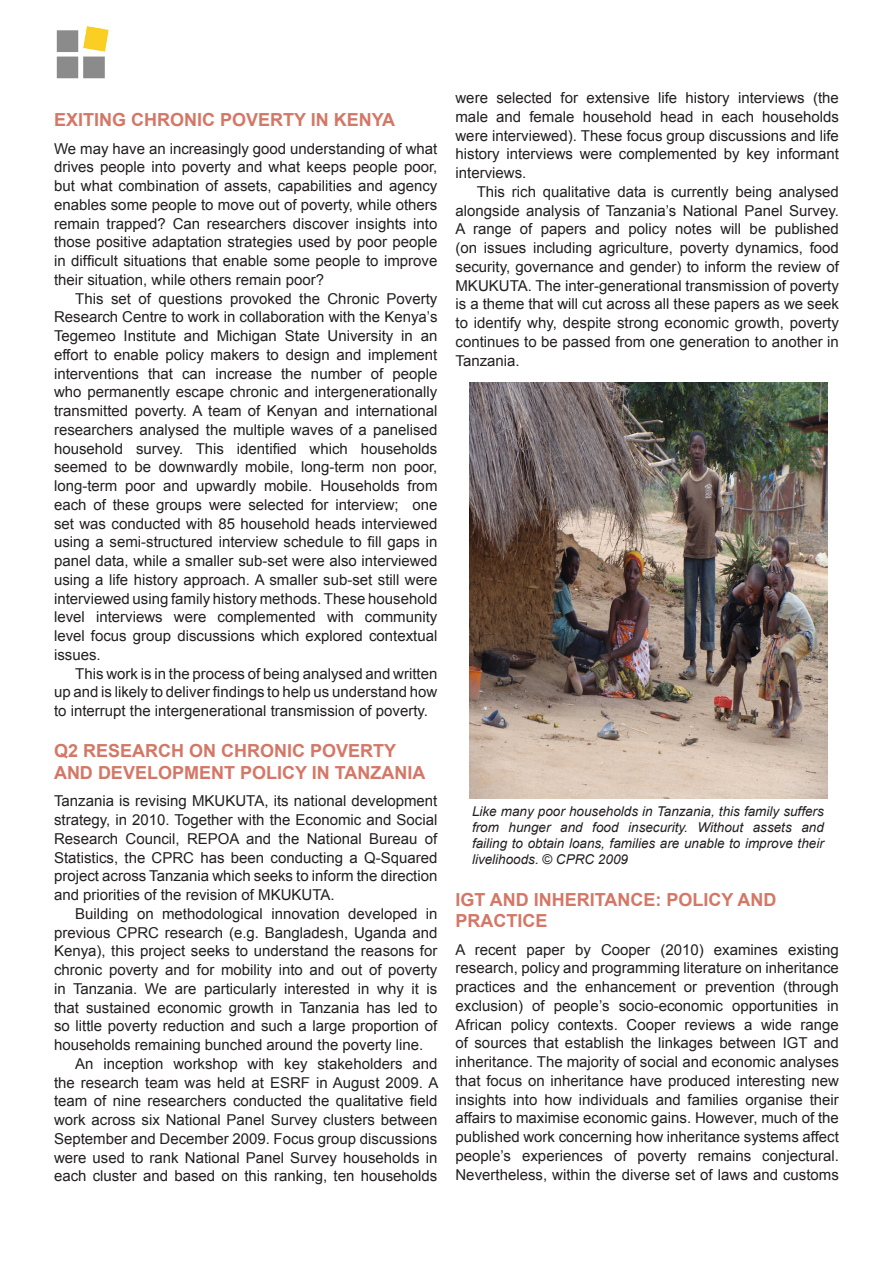
<style>
.page{position:relative;width:893px;height:1263px;background:#fff}
.page>*{position:absolute;margin:0;border:0;box-sizing:border-box;transform-origin:0 0}
.heading{font:700 18px/21.6px "Arial";color:#d47766}
.paragraph_2{font:15px/18.8px "Arial";color:#231f20;text-align:justify}
.paragraph_1{font:15px/18.8px "Arial";color:#231f20;text-align:justify}
.paragraph_1-2{font:italic 13.5px/16.2px "Arial";color:#231f20;text-align:justify}
.s1{font-style:normal}
</style>
<div class="page">
<img style="left:56px;top:26px;width:53px;height:53px">
<img style="left:469px;top:383px;width:359px;height:415px">
<p class="heading" style="left:54px;top:110px;width:343px">EXITING CHRONIC POVERTY IN KENYA</p>
<p class="paragraph_1" style="left:54px;top:139px;width:385px">We may have an increasingly good understanding of what drives people into poverty and what keeps people poor, but what combination of assets, capabilities and agency enables some people to move out of poverty, while others remain trapped? Can researchers discover insights into those positive adaptation strategies used by poor people in difficult situations that enable some people to improve their situation, while others remain poor?</p>
<p class="paragraph_2" style="left:54px;top:289px;width:385px;text-indent:21px">This set of questions provoked the Chronic Poverty Research Centre to work in collaboration with the Kenya’s Tegemeo Institute and Michigan State University in an effort to enable policy makers to design and implement interventions that can increase the number of people who permanently escape chronic and intergenerationally transmitted poverty. A team of Kenyan and international researchers analysed the multiple waves of a panelised household survey. This identified which households seemed to be downwardly mobile, long-term non poor, long-term poor and upwardly mobile. Households from each of these groups were selected for interview; one set was conducted with 85 household heads interviewed using a semi-structured interview schedule to fill gaps in panel data, while a smaller sub-set were also interviewed using a life history approach. A smaller sub-set still were interviewed using family history methods. These household level interviews were complemented with community level focus group discussions which explored contextual issues.</p>
<p class="paragraph_2" style="left:54px;top:664px;width:385px;text-indent:21px">This work is in the process of being analysed and written up and is likely to deliver findings to help us understand how to interrupt the intergenerational transmission of poverty.</p>
<p class="heading" style="left:54px;top:741px;width:373px">Q2 RESEARCH ON CHRONIC POVERTY<br>AND DEVELOPMENT POLICY IN TANZANIA</p>
<p class="paragraph_1" style="left:54px;top:792px;width:385px">Tanzania is revising MKUKUTA, its national development strategy, in 2010. Together with the Economic and Social Research Council, REPOA and the National Bureau of Statistics, the CPRC has been conducting a Q-Squared project across Tanzania which seeks to inform the direction and priorities of the revision of MKUKUTA.</p>
<p class="paragraph_2" style="left:54px;top:904px;width:385px;text-indent:21px">Building on methodological innovation developed in previous CPRC research (e.g. Bangladesh, Uganda and Kenya), this project seeks to understand the reasons for chronic poverty and for mobility into and out of poverty in Tanzania. We are particularly interested in why it is that sustained economic growth in Tanzania has led to so little poverty reduction and such a large proportion of households remaining bunched around the poverty line.</p>
<p class="paragraph_2" style="left:54px;top:1054px;width:386px;text-indent:21px">An inception workshop with key stakeholders and the research team was held at ESRF in August 2009. A team of nine researchers conducted the qualitative field work across six National Panel Survey clusters between September and December 2009. Focus group discussions were used to rank National Panel Survey households in each cluster and based on this ranking, ten households</p>
<p class="paragraph_2" style="left:455px;top:89px;width:385px">were selected for extensive life history interviews (the male and female household head in each households were interviewed). These focus group discussions and life history interviews were complemented by key informant interviews.</p>
<p class="paragraph_2" style="left:455px;top:182px;width:385px;text-indent:21px">This rich qualitative data is currently being analysed alongside analysis of Tanzania’s National Panel Survey.<br>A range of papers and policy notes will be published (on issues including agriculture, poverty dynamics, food security, governance and gender) to inform the review of MKUKUTA. The inter-generational transmission of poverty is a theme that will cut across all these papers as we seek to identify why, despite strong economic growth, poverty continues to be passed from one generation to another in Tanzania.</p>
<p class="paragraph_1-2" style="left:472px;top:803px;width:353px">Like many poor households in Tanzania, this family suffers from hunger and food insecurity. Without assets and failing to obtain loans, families are unable to improve their livelihoods. <span class="s1">©</span> CPRC 2009</p>
<p class="heading" style="left:455px;top:889px;width:322px">IGT AND INHERITANCE: POLICY AND<br>PRACTICE</p>
<p class="paragraph_1" style="left:455px;top:940px;width:385px">A recent paper by Cooper (2010) examines existing research, policy and programming literature on inheritance practices and the enhancement or prevention (through exclusion) of people’s socio-economic opportunities in African policy contexts. Cooper reviews a wide range of sources that establish the linkages between IGT and inheritance. The majority of social and economic analyses that focus on inheritance have produced interesting new insights into how individuals and families organise their affairs to maximise economic gains. However, much of the published work concerning how inheritance systems affect people’s experiences of poverty remains conjectural.<br>Nevertheless, within the diverse set of laws and customs</p>
</div>
